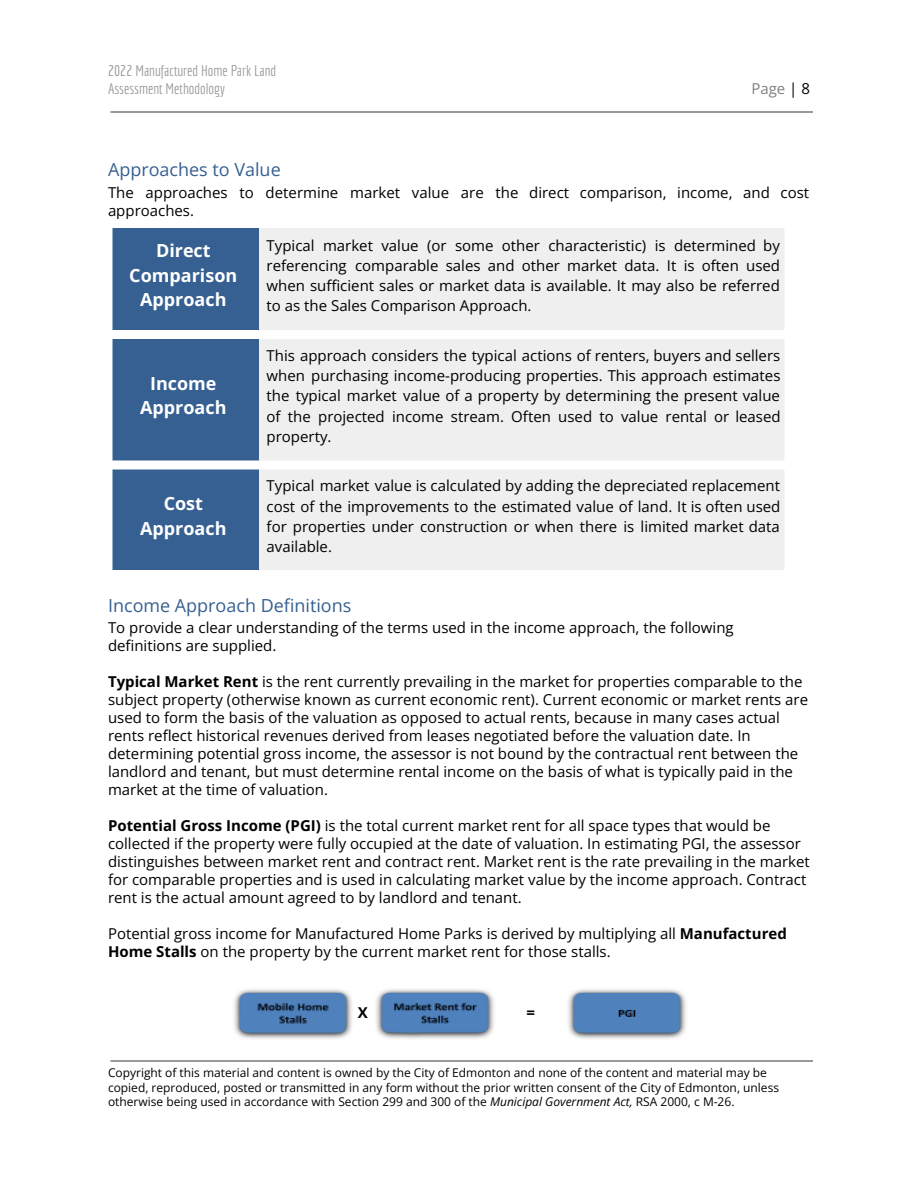
<style>
.page{position:relative;width:918px;height:1188px;background:#fff}
.page>*{position:absolute;margin:0;border:0;box-sizing:border-box;transform-origin:0 0}
.t1{font:700 18px/24.8px "Open Sans";color:#fff;text-align:center}
.t2{font:18px "Open Sans";color:#366091}
.t3{font:15px/18px "Open Sans";color:#000}
.t4{font:15px/18px "Economica";color:#999}
.t5{font:15px "Open Sans";color:#808080}
.t6{font:700 15px "Open Sans";color:#000}
.t7{font:12px/14.7px "Open Sans";color:#000}
.s1{color:#000}
.s2{font-weight:700}
.s3{font-style:italic}
</style>
<div class="page">
<div style="left:108px;top:224px;width:151px;height:110px;background:#366091"></div>
<div style="left:259px;top:224px;width:530px;height:110px;background:#efefef"></div>
<div style="left:108px;top:334px;width:151px;height:131px;background:#366091"></div>
<div style="left:259px;top:334px;width:530px;height:131px;background:#efefef"></div>
<div style="left:108px;top:465px;width:151px;height:110px;background:#366091"></div>
<div style="left:259px;top:465px;width:530px;height:110px;background:#efefef"></div>
<div style="left:104px;top:219px;width:8px;height:360px;background:#fff"></div>
<div style="left:784px;top:219px;width:9px;height:360px;background:#fff"></div>
<div style="left:104px;top:219px;width:689px;height:9px;background:#fff"></div>
<div style="left:104px;top:330px;width:689px;height:9px;background:#fff"></div>
<div style="left:104px;top:460px;width:689px;height:9px;background:#fff"></div>
<div style="left:104px;top:570px;width:689px;height:9px;background:#fff"></div>
<img style="left:234px;top:989px;width:118px;height:50px">
<img style="left:376px;top:989px;width:118px;height:50px">
<img style="left:568px;top:989px;width:118px;height:50px">
<p class="t4" style="left:108px;top:62px;width:170px">2022 Manufactured Home Park Land<br>Assessment Methodology</p>
<p class="t5" style="left:751px;top:78px;width:60px">Page <span class="s1">| 8</span></p>
<p class="t2" style="left:108px;top:157px;width:174px">Approaches to Value</p>
<p class="t3" style="left:108px;top:183px;width:703px">The approaches to determine market value are the direct comparison, income, and cost approaches.</p>
<p class="t1" style="left:129px;top:238px;width:110px">Direct<br>Comparison<br>Approach</p>
<p class="t3" style="left:267px;top:235px;width:515px;line-height:20.2px;text-align:justify">Typical market value (or some other characteristic) is determined by referencing comparable sales and other market data. It is often used when sufficient sales or market data is available. It may also be referred to as the Sales Comparison Approach.</p>
<p class="t1" style="left:140px;top:370px;width:88px">Income<br>Approach</p>
<p class="t1" style="left:140px;top:491px;width:88px">Cost<br>Approach</p>
<p class="t3" style="left:267px;top:345px;width:515px;line-height:20.2px;text-align:justify">This approach considers the typical actions of renters, buyers and sellers when purchasing income-producing properties. This approach estimates the typical market value of a property by determining the present value of the projected income stream. Often used to value rental or leased property.</p>
<p class="t3" style="left:267px;top:475px;width:515px;line-height:20.2px;text-align:justify">Typical market value is calculated by adding the depreciated replacement cost of the improvements to the estimated value of land. It is often used for properties under construction or when there is limited market data available.</p>
<p class="t2" style="left:108px;top:592px;width:245px">Income Approach Definitions</p>
<p class="t3" style="left:108px;top:618px;width:627px">To provide a clear understanding of the terms used in the income approach, the following definitions are supplied.</p>
<p class="t3" style="left:108px;top:672px;width:702px"><span class="s2">Typical Market Rent</span> is the rent currently prevailing in the market for properties comparable to the subject property (otherwise known as current economic rent). Current economic or market rents are used to form the basis of the valuation as opposed to actual rents, because in many cases actual rents refl ect historical revenues derived from leases negotiated before the valuation date. In determining potential gross income, the assessor is not bound by the contractual rent between the landlord and tenant, but must determine rental income on the basis of what is typically paid in the market at the time of valuation.</p>
<p class="t3" style="left:108px;top:816px;width:703px"><span class="s2">Potential Gross Income (PGI)</span> is the total current market rent for all space types that would be collected if the property were fully occupied at the date of valuation. In estimating PGI, the assessor distinguishes between market rent and contract rent. Market rent is the rate prevailing in the market for comparable properties and is used in calculating market value by the income approach. Contract rent is the actual amount agreed to by landlord and tenant.</p>
<p class="t3" style="left:108px;top:924px;width:680px">Potential gross income for Manufactured Home Parks is derived by multiplying all <span class="s2">Manufactured<br>Home Stalls</span> on the property by the current market rent for those stalls.</p>
<p class="t6" style="left:358px;top:1002px;width:11px">X</p>
<p class="t6" style="left:526px;top:1002px;width:10px">=</p>
<p class="t7" style="left:108px;top:1065px;width:673px">Copyright of this material and content is owned by the City of Edmonton and none of the content and material may be copied, reproduced, posted or transmitted in any form without the prior written consent of the City of Edmonton, unless otherwise being used in accordance with Section 299 and 300 of the <span class="s3">Municipal Government Act,</span> RSA 2000, c M-26.</p>
</div>
